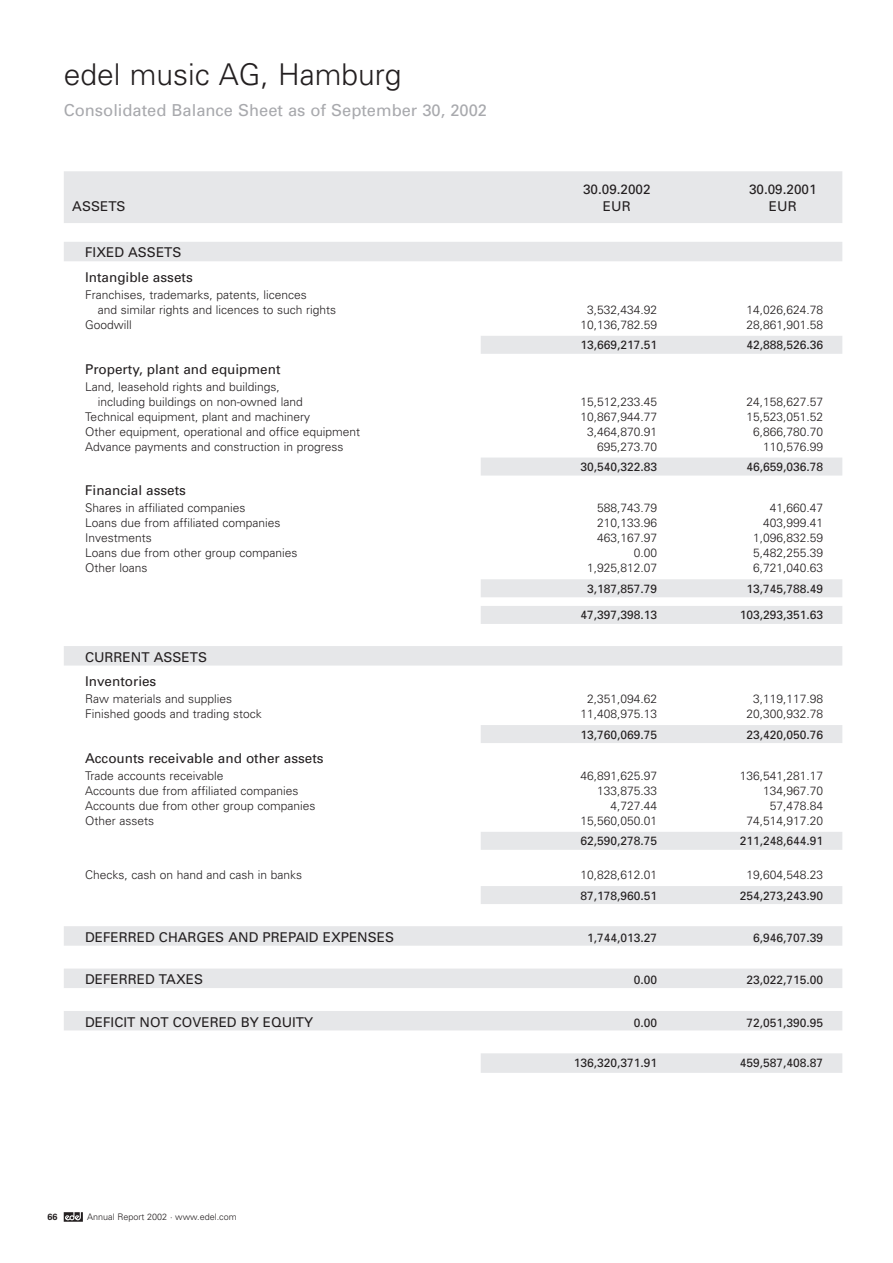
<style>
.page{position:relative;width:893px;height:1263px;background:#fff}
.page>*{position:absolute;margin:0;border:0;box-sizing:border-box;transform-origin:0 0}
.t1{font:300 30px "Univers";color:#231f20}
.t2{font:16.5px "Univers";color:#a8a9ad}
.t3{font:13.5px/24.5px "Univers";color:#231f20}
.t4{font:300 12px/15px "Univers";color:#231f20}
.t5{font:12px "Univers";color:#231f20}
.t6{font:300 9px "Univers";color:#231f20}
.t7{font:700 9px "Univers";color:#231f20}
</style>
<div class="page">
<svg style="left:64px;top:1212px;width:19px;height:10px"></svg>
<div style="left:64px;top:171px;width:778px;height:52px;background:#e6e7e9"></div>
<div style="left:64px;top:242px;width:778px;height:19px;background:#e6e7e9"></div>
<div style="left:480px;top:336px;width:362px;height:18px;background:#e6e7e9"></div>
<div style="left:480px;top:458px;width:362px;height:18px;background:#e6e7e9"></div>
<div style="left:480px;top:579px;width:362px;height:18px;background:#e6e7e9"></div>
<div style="left:480px;top:606px;width:362px;height:18px;background:#e6e7e9"></div>
<div style="left:64px;top:646px;width:778px;height:20px;background:#e6e7e9"></div>
<div style="left:480px;top:725px;width:362px;height:18px;background:#e6e7e9"></div>
<div style="left:480px;top:832px;width:362px;height:18px;background:#e6e7e9"></div>
<div style="left:480px;top:886px;width:362px;height:18px;background:#e6e7e9"></div>
<div style="left:64px;top:926px;width:778px;height:20px;background:#e6e7e9"></div>
<div style="left:64px;top:969px;width:778px;height:19px;background:#e6e7e9"></div>
<div style="left:64px;top:1011px;width:778px;height:19px;background:#e6e7e9"></div>
<div style="left:480px;top:1053px;width:362px;height:20px;background:#e6e7e9"></div>
<h1 class="t1" style="left:64px;top:64px;width:339px">edel music AG, Hamburg</h1>
<h2 class="t2" style="left:64px;top:104px;width:425px">Consolidated Balance Sheet as of September 30, 2002</h2>
<p class="t3" style="left:583px;top:179px;width:69px">30.09.2002</p>
<p class="t3" style="left:749px;top:179px;width:69px">30.09.2001</p>
<p class="t3" style="left:72px;top:195px;width:55px">ASSETS</p>
<p class="t3" style="left:603px;top:195px;width:29px">EUR</p>
<p class="t3" style="left:768px;top:195px;width:29px">EUR</p>
<p class="t3" style="left:85px;top:242px;width:109px">FIXED ASSETS<br>Intangible assets</p>
<p class="t4" style="left:98px;top:288px;width:240px;text-indent:-13px">Franchises, trademarks, patents, licences<br>and similar rights and licences to such rights</p>
<p class="t4" style="left:587px;top:303px;width:72px">3,532,434.92</p>
<p class="t4" style="left:746px;top:303px;width:78px">14,026,624.78</p>
<p class="t4" style="left:85px;top:318px;width:48px">Goodwill</p>
<p class="t4" style="left:580px;top:318px;width:78px">10,136,782.59</p>
<p class="t4" style="left:746px;top:318px;width:78px">28,861,901.58</p>
<p class="t5" style="left:580px;top:341px;width:78px">13,669,217.51</p>
<p class="t5" style="left:746px;top:341px;width:78px">42,888,526.36</p>
<p class="t3" style="left:85px;top:358px;width:197px">Property, plant and equipment</p>
<p class="t4" style="left:98px;top:380px;width:206px;text-indent:-13px">Land, leasehold rights and buildings, including buildings on non-owned land</p>
<p class="t4" style="left:580px;top:395px;width:78px">15,512,233.45</p>
<p class="t4" style="left:746px;top:395px;width:78px">24,158,627.57</p>
<p class="t4" style="left:85px;top:410px;width:226px">Technical equipment, plant and machinery</p>
<p class="t4" style="left:580px;top:410px;width:78px">10,867,944.77</p>
<p class="t4" style="left:746px;top:410px;width:78px">15,523,051.52</p>
<p class="t4" style="left:85px;top:425px;width:277px">Other equipment, operational and office equipment</p>
<p class="t4" style="left:587px;top:425px;width:72px">3,464,870.91</p>
<p class="t4" style="left:753px;top:425px;width:72px">6,866,780.70</p>
<p class="t4" style="left:85px;top:440px;width:260px">Advance payments and construction in progress</p>
<p class="t4" style="left:597px;top:440px;width:62px">695,273.70</p>
<p class="t4" style="left:763px;top:440px;width:62px">110,576.99</p>
<p class="t5" style="left:580px;top:462px;width:78px">30,540,322.83</p>
<p class="t5" style="left:746px;top:462px;width:78px">46,659,036.78</p>
<p class="t3" style="left:85px;top:480px;width:102px">Financial assets</p>
<p class="t4" style="left:85px;top:502px;width:162px">Shares in affiliated companies</p>
<p class="t4" style="left:597px;top:502px;width:62px">588,743.79</p>
<p class="t4" style="left:769px;top:502px;width:55px">41,660.47</p>
<p class="t4" style="left:85px;top:517px;width:197px">Loans due from affiliated companies</p>
<p class="t4" style="left:597px;top:517px;width:62px">210,133.96</p>
<p class="t4" style="left:763px;top:517px;width:62px">403,999.41</p>
<p class="t4" style="left:85px;top:532px;width:68px">Investments</p>
<p class="t4" style="left:597px;top:532px;width:62px">463,167.97</p>
<p class="t4" style="left:753px;top:532px;width:72px">1,096,832.59</p>
<p class="t4" style="left:85px;top:547px;width:214px">Loans due from other group companies</p>
<p class="t4" style="left:634px;top:547px;width:25px">0.00</p>
<p class="t4" style="left:753px;top:547px;width:72px">5,482,255.39</p>
<p class="t4" style="left:85px;top:562px;width:64px">Other loans</p>
<p class="t4" style="left:587px;top:562px;width:72px">1,925,812.07</p>
<p class="t4" style="left:753px;top:562px;width:72px">6,721,040.63</p>
<p class="t5" style="left:587px;top:584px;width:72px">3,187,857.79</p>
<p class="t5" style="left:746px;top:584px;width:78px">13,745,788.49</p>
<p class="t5" style="left:580px;top:611px;width:78px">47,397,398.13</p>
<p class="t5" style="left:739px;top:611px;width:85px">103,293,351.63</p>
<p class="t3" style="left:85px;top:646px;width:123px">CURRENT ASSETS<br>Inventories</p>
<p class="t4" style="left:85px;top:693px;width:148px">Raw materials and supplies</p>
<p class="t4" style="left:587px;top:693px;width:72px">2,351,094.62</p>
<p class="t4" style="left:753px;top:693px;width:72px">3,119,117.98</p>
<p class="t4" style="left:85px;top:708px;width:178px">Finished goods and trading stock</p>
<p class="t4" style="left:580px;top:708px;width:78px">11,408,975.13</p>
<p class="t4" style="left:746px;top:708px;width:78px">20,300,932.78</p>
<p class="t5" style="left:580px;top:730px;width:78px">13,760,069.75</p>
<p class="t5" style="left:746px;top:730px;width:78px">23,420,050.76</p>
<p class="t3" style="left:85px;top:747px;width:240px">Accounts receivable and other assets</p>
<p class="t4" style="left:85px;top:769px;width:140px">Trade accounts receivable</p>
<p class="t4" style="left:580px;top:769px;width:78px">46,891,625.97</p>
<p class="t4" style="left:739px;top:769px;width:85px">136,541,281.17</p>
<p class="t4" style="left:85px;top:784px;width:215px">Accounts due from affiliated companies</p>
<p class="t4" style="left:597px;top:784px;width:62px">133,875.33</p>
<p class="t4" style="left:763px;top:784px;width:62px">134,967.70</p>
<p class="t4" style="left:85px;top:799px;width:232px">Accounts due from other group companies</p>
<p class="t4" style="left:610px;top:799px;width:48px">4,727.44</p>
<p class="t4" style="left:769px;top:799px;width:55px">57,478.84</p>
<p class="t4" style="left:85px;top:814px;width:70px">Other assets</p>
<p class="t4" style="left:580px;top:814px;width:78px">15,560,050.01</p>
<p class="t4" style="left:746px;top:814px;width:78px">74,514,917.20</p>
<p class="t5" style="left:580px;top:837px;width:78px">62,590,278.75</p>
<p class="t5" style="left:739px;top:837px;width:85px">211,248,644.91</p>
<p class="t4" style="left:85px;top:869px;width:219px">Checks, cash on hand and cash in banks</p>
<p class="t4" style="left:580px;top:869px;width:78px">10,828,612.01</p>
<p class="t4" style="left:746px;top:869px;width:78px">19,604,548.23</p>
<p class="t5" style="left:580px;top:891px;width:78px">87,178,960.51</p>
<p class="t5" style="left:739px;top:891px;width:85px">254,273,243.90</p>
<p class="t3" style="left:85px;top:926px;width:310px">DEFERRED CHARGES AND PREPAID EXPENSES</p>
<p class="t5" style="left:587px;top:933px;width:72px">1,744,013.27</p>
<p class="t5" style="left:753px;top:933px;width:72px">6,946,707.39</p>
<p class="t3" style="left:85px;top:968px;width:119px">DEFERRED TAXES</p>
<p class="t5" style="left:634px;top:976px;width:25px">0.00</p>
<p class="t5" style="left:746px;top:976px;width:78px">23,022,715.00</p>
<p class="t3" style="left:85px;top:1011px;width:230px">DEFICIT NOT COVERED BY EQUITY</p>
<p class="t5" style="left:634px;top:1018px;width:25px">0.00</p>
<p class="t5" style="left:746px;top:1018px;width:78px">72,051,390.95</p>
<p class="t5" style="left:574px;top:1058px;width:85px">136,320,371.91</p>
<p class="t5" style="left:739px;top:1058px;width:85px">459,587,408.87</p>
<p class="t7" style="left:47px;top:1214px;width:12px">66</p>
<p class="t6" style="left:87px;top:1214px;width:151px">Annual Report 2002 · www.edel.com</p>
</div>
